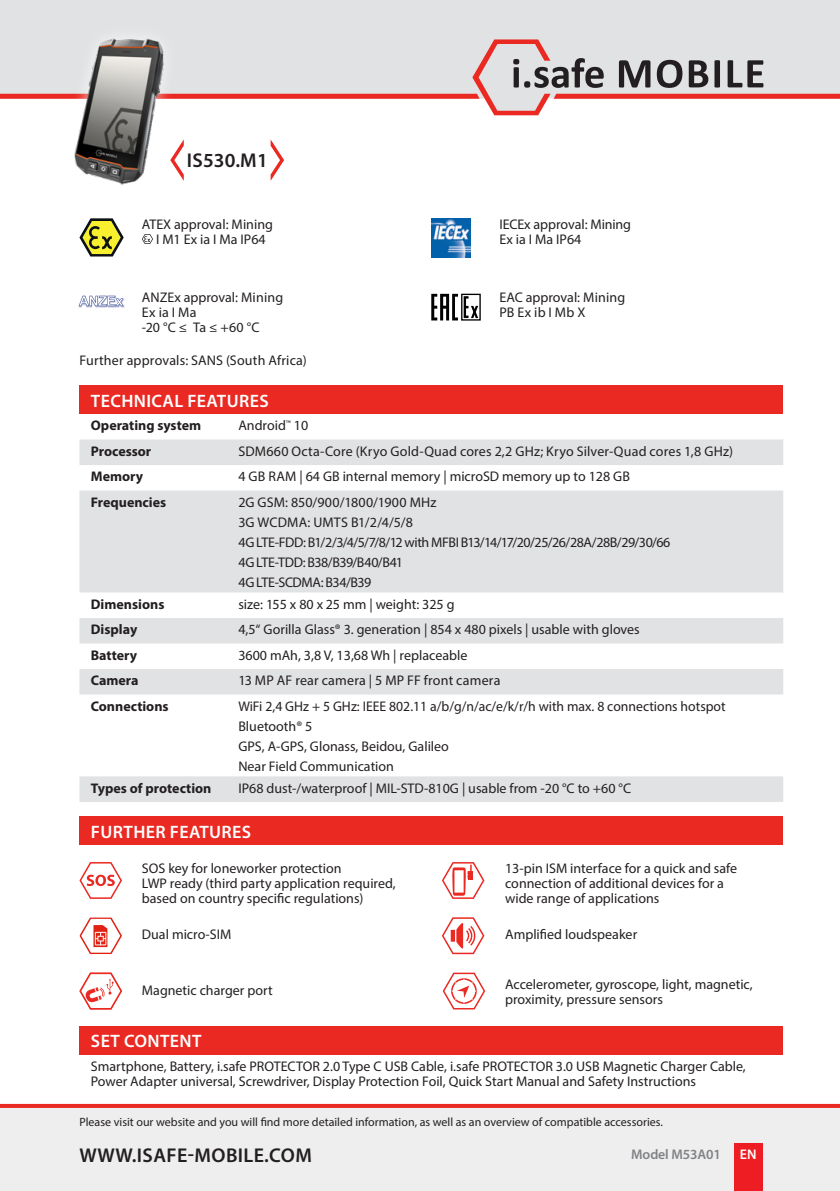
<style>
.page{position:relative;width:840px;height:1191px;background:#fff}
.page>*{position:absolute;margin:0;border:0;box-sizing:border-box;transform-origin:0 0}
.CB_AF_Gerätenamen-kl{font:600 20px "Myriad Pro";letter-spacing:.02em;color:#231f20}
.CB_AF_Technische-Übe{font:600 18px "Myriad Pro";letter-spacing:.02em;color:#fff}
.CB_AF_Tabelle-Inhalt{font:14px/15px "Myriad Pro";color:#231f20}
.CB_AF_Tabelle-Inhalt-2{font:14px/20px "Myriad Pro";letter-spacing:-.025em;color:#231f20}
.CB_AF_Tabelle-Bezeic{font:700 14px "Myriad Pro";color:#231f20}
.CB_AF_Zulassungen-Da{font:14px/15px "Myriad Pro";color:#231f20}
.CB_AF_Tabelle-Inhalt-3{font:14px/20px "Myriad Pro";letter-spacing:-.03em;color:#231f20}
.t1{font:600 14px "Myriad Pro";letter-spacing:-.01em;color:#808285}
.t2{font:600 14px "Myriad Pro";color:#fff}
.t3{font:12px "Myriad Pro";color:#231f20}
</style>
<div class="page">
<div style="left:0;top:1106px;width:839px;height:85px;background:#eeeeef"></div>
<svg style="left:0;top:1104px;width:839px;height:4px;background:#ea2c25"></svg>
<div style="left:733px;top:1143px;width:29px;height:48px;background:#ee1d23"></div>
<div style="left:0;top:0;width:839px;height:39px;background:#e1e2e4"></div>
<svg style="left:0;top:39px;width:839px;height:76px"></svg>
<svg style="left:178px;top:139px;width:6px;height:42px"></svg>
<svg style="left:270px;top:139px;width:14px;height:42px"></svg>
<svg style="left:442px;top:862px;width:42px;height:37px"></svg>
<svg style="left:79px;top:917px;width:43px;height:37px"></svg>
<svg style="left:442px;top:972px;width:43px;height:37px"></svg>
<svg style="left:79px;top:862px;width:43px;height:37px"></svg>
<svg style="left:431px;top:293px;width:50px;height:28px"></svg>
<svg style="left:431px;top:294px;width:47px;height:26px"></svg>
<svg style="left:442px;top:917px;width:42px;height:37px"></svg>
<svg style="left:79px;top:218px;width:45px;height:38px"></svg>
<img style="left:431px;top:218px;width:39px;height:39px">
<img style="left:78px;top:305px;width:46px;height:2px">
<svg style="left:79px;top:296px;width:45px;height:10px"></svg>
<div style="left:60px;top:24px;width:118px;height:175px;background:#fff;opacity:.75"></div>
<img style="left:68px;top:33px;width:101px;height:160px">
<svg style="left:142px;top:234px;width:11px;height:10px"></svg>
<div style="left:79px;top:386px;width:703px;height:28px;background:#ea2922"></div>
<svg style="left:79px;top:439px;width:703px;height:363px;fill:#e1e2e4"></svg>
<div style="left:79px;top:816px;width:703px;height:29px;background:#ea2922"></div>
<div style="left:79px;top:1026px;width:703px;height:28px;background:#ea2922"></div>
<svg style="left:79px;top:972px;width:43px;height:37px"></svg>
<p class="CB_AF_Gerätenamen-kl" style="left:187px;top:148px;width:82px">IS530.M1</p>
<p class="CB_AF_Zulassungen-Da" style="left:142px;top:216px;width:132px">ATEX approval: Mining</p>
<p class="CB_AF_Tabelle-Inhalt" style="left:156px;top:231px;width:111px">I M1 Ex ia I Ma IP64</p>
<p class="CB_AF_Tabelle-Inhalt" style="left:142px;top:290px;width:143px">ANZEx approval: Mining</p>
<p class="CB_AF_Tabelle-Inhalt" style="left:142px;top:305px;width:56px">Ex ia I Ma</p>
<p class="CB_AF_Tabelle-Inhalt" style="left:142px;top:320px;width:119px">-20 °C ≤ Ta ≤ +60 °C</p>
<p class="CB_AF_Tabelle-Inhalt" style="left:79px;top:352px;width:229px">Further approvals: SANS (South Africa)</p>
<p class="CB_AF_Zulassungen-Da" style="left:499px;top:216px;width:133px">IECEx approval: Mining<br>Ex ia I Ma IP64</p>
<p class="CB_AF_Tabelle-Inhalt" style="left:499px;top:290px;width:127px">EAC approval: Mining</p>
<p class="CB_AF_Tabelle-Inhalt" style="left:499px;top:305px;width:87px">PB Ex ib I Mb X</p>
<p class="CB_AF_Technische-Übe" style="left:91px;top:389px;width:179px">TECHNICAL FEATURES</p>
<p class="CB_AF_Tabelle-Bezeic" style="left:91px;top:416px;width:112px">Operating system</p>
<p class="CB_AF_Tabelle-Inhalt" style="left:238px;top:418px;width:71px">Android<sup>™</sup> 10</p>
<p class="CB_AF_Tabelle-Bezeic" style="left:91px;top:442px;width:62px">Processor</p>
<p class="CB_AF_Tabelle-Inhalt" style="left:238px;top:443px;width:496px">SDM660 Octa-Core (Kryo Gold-Quad cores 2,2 GHz; Kryo Silver-Quad cores 1,8 GHz)</p>
<p class="CB_AF_Tabelle-Bezeic" style="left:91px;top:467px;width:54px">Memory</p>
<p class="CB_AF_Tabelle-Inhalt" style="left:238px;top:469px;width:393px">4 GB RAM | 64 GB internal memory | microSD memory up to 128 GB</p>
<p class="CB_AF_Tabelle-Bezeic" style="left:91px;top:493px;width:77px">Frequencies</p>
<p class="CB_AF_Tabelle-Inhalt-2" style="left:238px;top:492px;width:433px">2G GSM: 850/900/1800/1900 MHz<br>3G WCDMA: UMTS B1/2/4/5/8<br>4G LTE-FDD: B1/2/3/4/5/7/8/12 with MFBI B13/14/17/20/25/26/28A/28B/29/30/66</p>
<p class="CB_AF_Tabelle-Inhalt-3" style="left:238px;top:552px;width:166px">4G LTE-TDD: B38/B39/B40/B41<br>4G LTE-SCDMA: B34/B39</p>
<p class="CB_AF_Tabelle-Bezeic" style="left:91px;top:595px;width:75px">Dimensions</p>
<p class="CB_AF_Tabelle-Inhalt" style="left:238px;top:596px;width:218px">size: 155 x 80 x 25 mm | weight: 325 g</p>
<p class="CB_AF_Tabelle-Bezeic" style="left:91px;top:620px;width:48px">Display</p>
<p class="CB_AF_Tabelle-Inhalt" style="left:238px;top:622px;width:402px">4,5“ Gorilla Glass® 3. generation | 854 x 480 pixels | usable with gloves</p>
<p class="CB_AF_Tabelle-Bezeic" style="left:91px;top:646px;width:48px">Battery</p>
<p class="CB_AF_Tabelle-Inhalt" style="left:238px;top:647px;width:230px">3600 mAh, 3,8 V, 13,68 Wh | replaceable</p>
<p class="CB_AF_Tabelle-Bezeic" style="left:91px;top:671px;width:49px">Camera</p>
<p class="CB_AF_Tabelle-Inhalt" style="left:238px;top:673px;width:263px">13 MP AF rear camera | 5 MP FF front camera</p>
<p class="CB_AF_Tabelle-Bezeic" style="left:91px;top:697px;width:79px">Connections</p>
<p class="CB_AF_Tabelle-Inhalt" style="left:238px;top:696px;width:488px;line-height:20px">WiFi 2,4 GHz + 5 GHz: IEEE 802.11 a/b/g/n/ac/e/k/r/h with max. 8 connections hotspot Bluetooth® 5<br>GPS, A-GPS, Glonass, Beidou, Galileo<br>Near Field Communication</p>
<p class="CB_AF_Tabelle-Bezeic" style="left:91px;top:778px;width:122px">Types of protection</p>
<p class="CB_AF_Tabelle-Inhalt" style="left:238px;top:780px;width:394px">IP68 dust-/waterproof | MIL-STD-810G | usable from -20 °C to +60 °C</p>
<p class="CB_AF_Technische-Übe" style="left:91px;top:820px;width:162px">FURTHER FEATURES</p>
<p class="CB_AF_Tabelle-Inhalt" style="left:142px;top:860px;width:201px">SOS key for loneworker protection</p>
<p class="CB_AF_Tabelle-Inhalt" style="left:142px;top:875px;width:255px">LWP ready (third party application required, based on country specific regulations)</p>
<p class="CB_AF_Tabelle-Inhalt" style="left:142px;top:926px;width:91px">Dual micro-SIM</p>
<p class="CB_AF_Tabelle-Inhalt" style="left:142px;top:983px;width:132px">Magnetic charger port</p>
<p class="CB_AF_Tabelle-Inhalt" style="left:505px;top:860px;width:233px">13-pin ISM interface for a quick and safe connection of additional devices for a wide range of applications</p>
<p class="CB_AF_Tabelle-Inhalt" style="left:505px;top:926px;width:133px">Amplified loudspeaker</p>
<p class="CB_AF_Tabelle-Inhalt" style="left:505px;top:976px;width:249px">Accelerometer, gyroscope, light, magnetic, proximity, pressure sensors</p>
<p class="CB_AF_Technische-Übe" style="left:91px;top:1030px;width:112px">SET CONTENT</p>
<p class="CB_AF_Tabelle-Inhalt" style="left:91px;top:1058px;width:656px">Smartphone, Battery, i.safe PROTECTOR 2.0 Type C USB Cable, i.safe PROTECTOR 3.0 USB Magnetic Charger Cable,<br>Power Adapter universal, Screwdriver, Display Protection Foil, Quick Start Manual and Safety Instructions</p>
<p class="t3" style="left:79px;top:1114px;width:584px">Please visit our website and you will find more detailed information, as well as an overview of compatible accessories.</p>
<p class="CB_AF_Gerätenamen-kl" style="left:80px;top:1142px;width:233px">WWW.ISAFE-MOBILE.COM</p>
<p class="t1" style="left:631px;top:1145px;width:91px">Model M53A01</p>
<p class="t2" style="left:739px;top:1145px;width:18px">EN</p>
</div>
